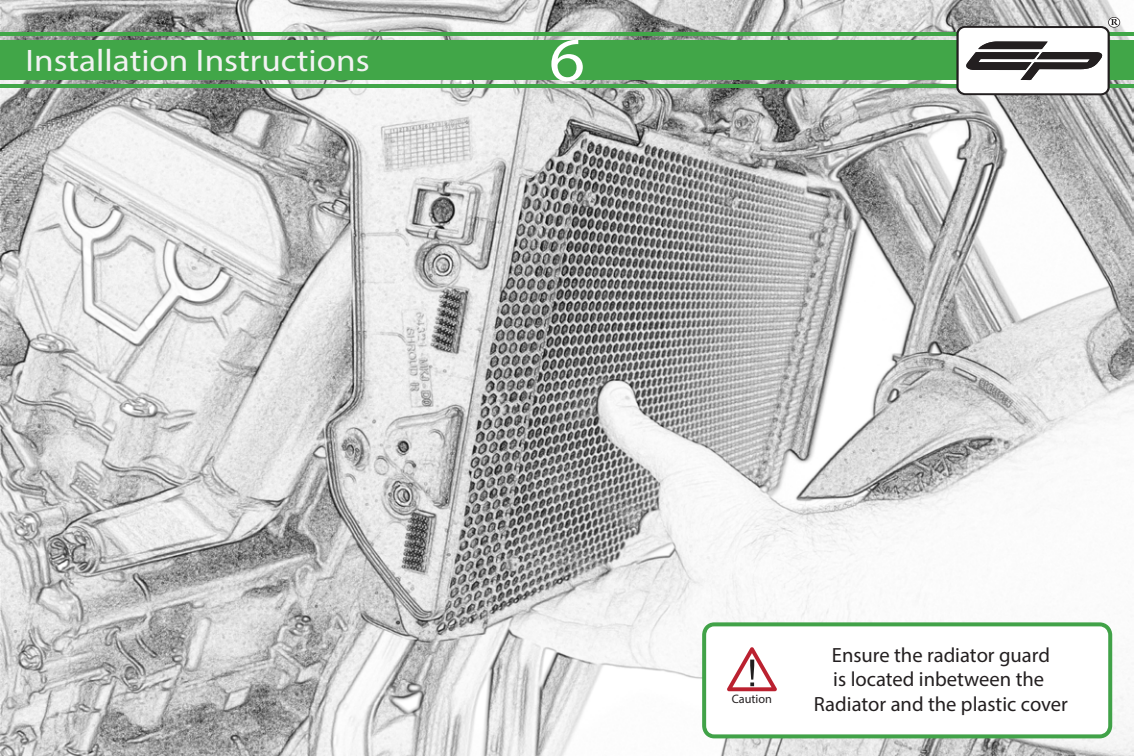
<style>
.page{position:relative;width:1134px;height:756px;background:#fff}
.page>*{position:absolute;margin:0;border:0;box-sizing:border-box;transform-origin:0 0}
.t1{font:62.4px "Myriad Pro";color:#fff;scale:1.13 1}
.t2{font:31.2px "Myriad Pro";color:#f2f2f2;scale:1.13 1}
.t3{font:20.8px/24.8px "Myriad Pro";color:#231f20;text-align:center}
.t4{font:12.4px "Myriad Pro";color:#231f20}
</style>
<div class="page">
<img style="left:0;top:0;width:1134px;height:756px">
<div style="left:0;top:40px;width:1134px;height:40px;background:#41a648"></div>
<hr style="left:0;top:84px;width:1134px;height:4px;background:#41a648">
<hr style="left:0;top:32px;width:1134px;height:4px;background:#41a648">
<svg style="left:1108px;top:17px;width:12px;height:11px"></svg>
<div style="left:1109px;top:18px;width:10px;height:9px;background:#fff;border-radius:50%"></div>
<svg style="left:956px;top:19px;width:162px;height:76px"></svg>
<svg style="left:702px;top:622px;width:410px;height:116px"></svg>
<svg style="left:727px;top:647px;width:50px;height:44px"></svg>
<h2 class="t2" style="left:25px;top:41px;width:306px">Installation Instructions</h2>
<h1 class="t1" style="left:549px;top:21px;width:33px">6</h1>
<p class="t4" style="left:732px;top:691px;width:42px">Caution</p>
<p class="t3" style="left:814px;top:642px;width:255px">Ensure the radiator guard<br>is located inbetween the<br>Radiator and the plastic cover</p>
</div>
